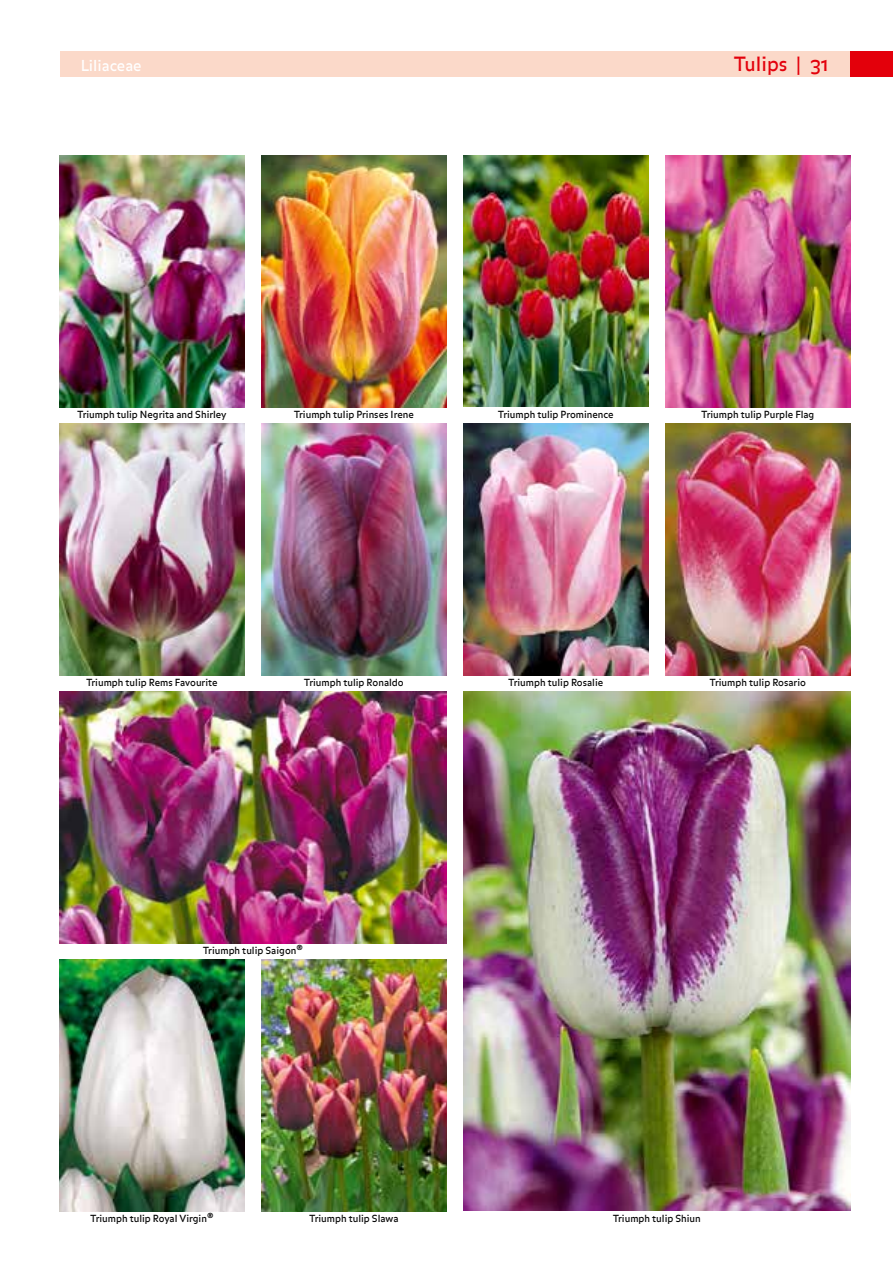
<style>
.page{position:relative;width:893px;height:1263px;background:#fff}
.page>*{position:absolute;margin:0;border:0;box-sizing:border-box;transform-origin:0 0}
.t1{font:19.5px "Balance OT";color:#e3000b}
.t2{font:15px "Balance OT";color:#fff}
.t3{font:9.75px "Balance OT";color:#000}
</style>
<div class="page">
<div style="left:60px;top:51px;width:790px;height:26px;background:#fbd9c9"></div>
<div style="left:850px;top:51px;width:43px;height:26px;background:#e3000b"></div>
<img style="left:60px;top:960px;width:184px;height:251px">
<img style="left:60px;top:155px;width:184px;height:252px">
<img style="left:261px;top:423px;width:185px;height:252px">
<img style="left:261px;top:155px;width:185px;height:252px">
<img style="left:463px;top:155px;width:185px;height:252px">
<img style="left:60px;top:423px;width:184px;height:252px">
<img style="left:60px;top:691px;width:386px;height:252px">
<img style="left:463px;top:423px;width:185px;height:252px">
<img style="left:665px;top:423px;width:185px;height:252px">
<img style="left:665px;top:155px;width:185px;height:252px">
<img style="left:463px;top:691px;width:387px;height:519px">
<img style="left:261px;top:959px;width:185px;height:252px">
<h2 class="t2" style="left:81px;top:57px;width:62px">Liliaceae</h2>
<h1 class="t1" style="left:734px;top:53px;width:97px">Tulips | 31</h1>
<p class="t3" style="left:78px;top:409px;width:150px">Triumph tulip Negrita and Shirley</p>
<p class="t3" style="left:701px;top:409px;width:114px">Triumph tulip Purple Flag</p>
<p class="t3" style="left:294px;top:409px;width:121px">Triumph tulip Prinses Irene</p>
<p class="t3" style="left:498px;top:409px;width:117px">Triumph tulip Prominence</p>
<p class="t3" style="left:86px;top:676px;width:133px">Triumph tulip Rems Favourite</p>
<p class="t3" style="left:304px;top:676px;width:101px">Triumph tulip Ronaldo</p>
<p class="t3" style="left:203px;top:945px;width:101px">Triumph tulip Saigon<sup>®</sup></p>
<p class="t3" style="left:509px;top:676px;width:96px">Triumph tulip Rosalie</p>
<p class="t3" style="left:710px;top:676px;width:97px">Triumph tulip Rosario</p>
<p class="t3" style="left:91px;top:1213px;width:124px">Triumph tulip Royal Virgin<sup>®</sup></p>
<p class="t3" style="left:309px;top:1213px;width:90px">Triumph tulip Slawa</p>
<p class="t3" style="left:613px;top:1212px;width:89px">Triumph tulip Shiun</p>
</div>
